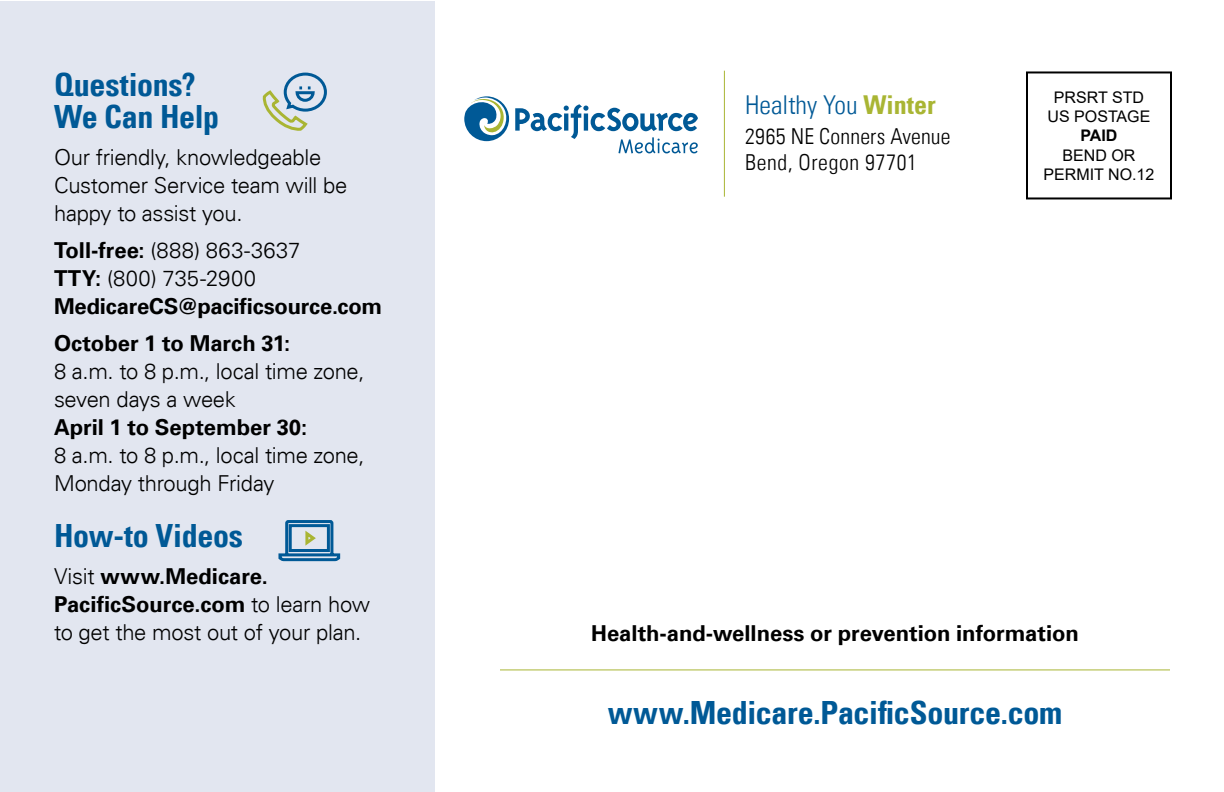
<style>
.page{position:relative;width:1224px;height:792px;background:#fff}
.page>*{position:absolute;margin:0;border:0;box-sizing:border-box;transform-origin:0 0}
.Header_3{font:700 condensed 32px/32px "Univers LT";letter-spacing:-.01em;color:#005996}
.t1{font:300 condensed 26px "Univers LT";color:#005996}
.Body{font:300 22px/28px "Univers LT";letter-spacing:-.015em;color:#000}
.Body-2{font:700 22px/28px "Univers LT";letter-spacing:-.005em;color:#000}
.Body-3{font:300 condensed 22px/26px "Univers LT";letter-spacing:.02em;color:#000}
.t2{font:16px/19.2px "Arial";color:#000;text-align:center}
.t3{font:700 16px "Arial";color:#000}
.s1{font-weight:300}
.s2{font-weight:700}
.s3{font-weight:700;color:#a9b533}
</style>
<div class="page">
<div style="left:0;top:2px;width:435px;height:790px;background:#e2e6f0"></div>
<div style="left:1026px;top:71px;width:146px;height:128px;border:2px solid #000"></div>
<hr style="left:724px;top:71px;width:1px;height:126px;background:#a9b533">
<hr style="left:500px;top:669px;width:670px;height:1px;background:#a9b533">
<svg style="left:262px;top:72px;width:65px;height:59px"></svg>
<svg style="left:278px;top:520px;width:63px;height:42px"></svg>
<svg style="left:464px;top:96px;width:234px;height:57px"></svg>
<p class="Header_3" style="left:54px;top:69px;width:167px">Questions?<br>We Can Help</p>
<p class="Body" style="left:54px;top:144px;width:295px">Our friendly, knowledgeable<br>Customer Service team will be happy to assist you.</p>
<p class="Body-2" style="left:54px;top:237px;width:330px">Toll-free: <span class="s1">(888) 863-3637<br></span>TTY: <span class="s1">(800) 735-2900<br></span>MedicareCS@pacificsource.com</p>
<p class="Body" style="left:54px;top:330px;width:312px"><span class="s2">October 1 to March 31:<br></span>8 a.m. to 8 p.m., local time zone, seven days a week<br><span class="s2">April 1 to September 30:<br></span>8 a.m. to 8 p.m., local time zone,<br>Monday through Friday</p>
<p class="Header_3" style="left:54px;top:520px;width:191px">How-to Videos</p>
<p class="Body" style="left:54px;top:563px;width:318px">Visit <span class="s2">www.Medicare.<br>PacificSource.com</span> to learn how to get the most out of your plan.</p>
<p class="t1" style="left:745px;top:90px;width:192px">Healthy You <span class="s3">Winter</span></p>
<p class="Body-3" style="left:745px;top:124px;width:207px">2965 NE Conners Avenue<br>Bend, Oregon 97701</p>
<p class="t2" style="left:1048px;top:88px;width:104px">PRSRT STD<br>US POSTAGE</p>
<p class="t3" style="left:1080px;top:124px;width:39px">PAID</p>
<p class="t2" style="left:1044px;top:145px;width:112px">BEND OR<br>PERMIT NO.12</p>
<p class="Body-2" style="left:591px;top:620px;width:489px">Health-and-wellness or prevention information</p>
<p class="Header_3" style="left:608px;top:697px;width:456px">www.Medicare.PacificSource.com</p>
</div>
